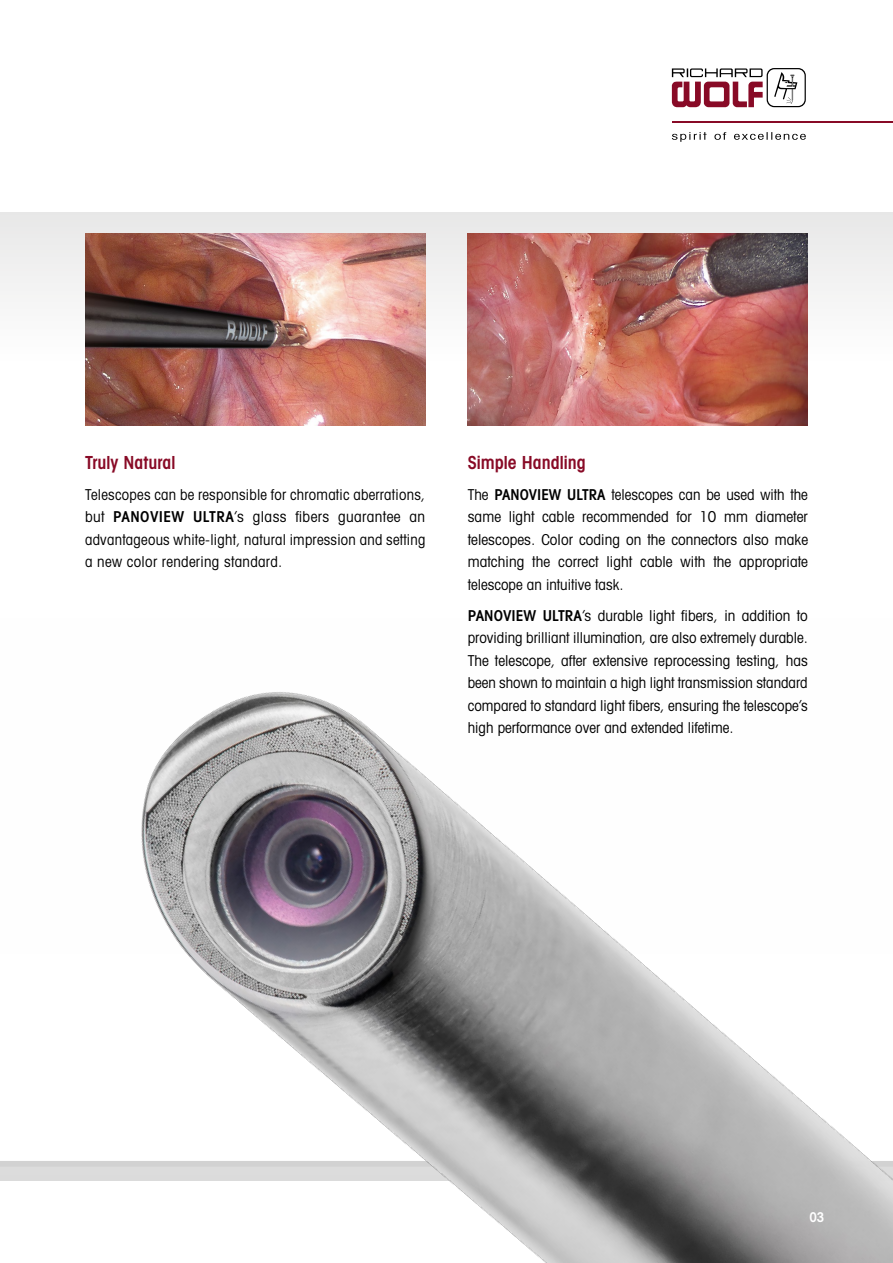
<style>
.page{position:relative;width:893px;height:1263px;background:#fff}
.page>*{position:absolute;margin:0;border:0;box-sizing:border-box;transform-origin:0 0}
.t1{font:600 condensed 18px "Avant Garde";color:#880a26}
.t2{font:condensed 15px/22.5px "Avant Garde";letter-spacing:.005em;color:#000;text-align:justify}
.t3{font:600 condensed 13.5px "Avant Garde";color:#fff}
.s1{font-weight:600}
</style>
<div class="page">
<div style="left:0;top:1166px;width:108px;height:15px;background:#dcdcdc"></div>
<svg style="left:0;top:213px;width:893px;height:148px"></svg>
<svg style="left:672px;top:132px;width:134px;height:10px"></svg>
<svg style="left:672px;top:68px;width:134px;height:39px"></svg>
<hr style="left:672px;top:121px;width:221px;height:2px;background:#880a26">
<img style="left:85px;top:234px;width:340px;height:191px">
<img style="left:468px;top:234px;width:340px;height:191px">
<img style="left:108px;top:692px;width:785px;height:571px">
<p class="t1" style="left:85px;top:451px;width:92px">Truly Natural</p>
<p class="t2" style="left:85px;top:483px;width:342px">Telescopes can be responsible for chromatic aberrations, but <span class="s1">PANOVIEW ULTRA</span>’s glass fibers guarantee an advantageous white-light, natural impression and setting a new color rendering standard.</p>
<p class="t1" style="left:468px;top:451px;width:119px">Simple Handling</p>
<p class="t2" style="left:468px;top:483px;width:342px">The <span class="s1">PANOVIEW ULTRA</span> telescopes can be used with the same light cable recommended for 10 mm diameter telescopes. Color coding on the connectors also make matching the correct light cable with the appropriate telescope an intuitive task.</p>
<p class="t2" style="left:468px;top:604px;width:342px"><span class="s1">PANOVIEW ULTRA</span>’s durable light fibers, in addition to providing brilliant illumination, are also extremely durable.<br>The telescope, after extensive reprocessing testing, has been shown to maintain a high light transmission standard compared to standard light fibers, ensuring the telescope’s high performance over and extended lifetime.</p>
<p class="t3" style="left:809px;top:1209px;width:17px">03</p>
</div>
